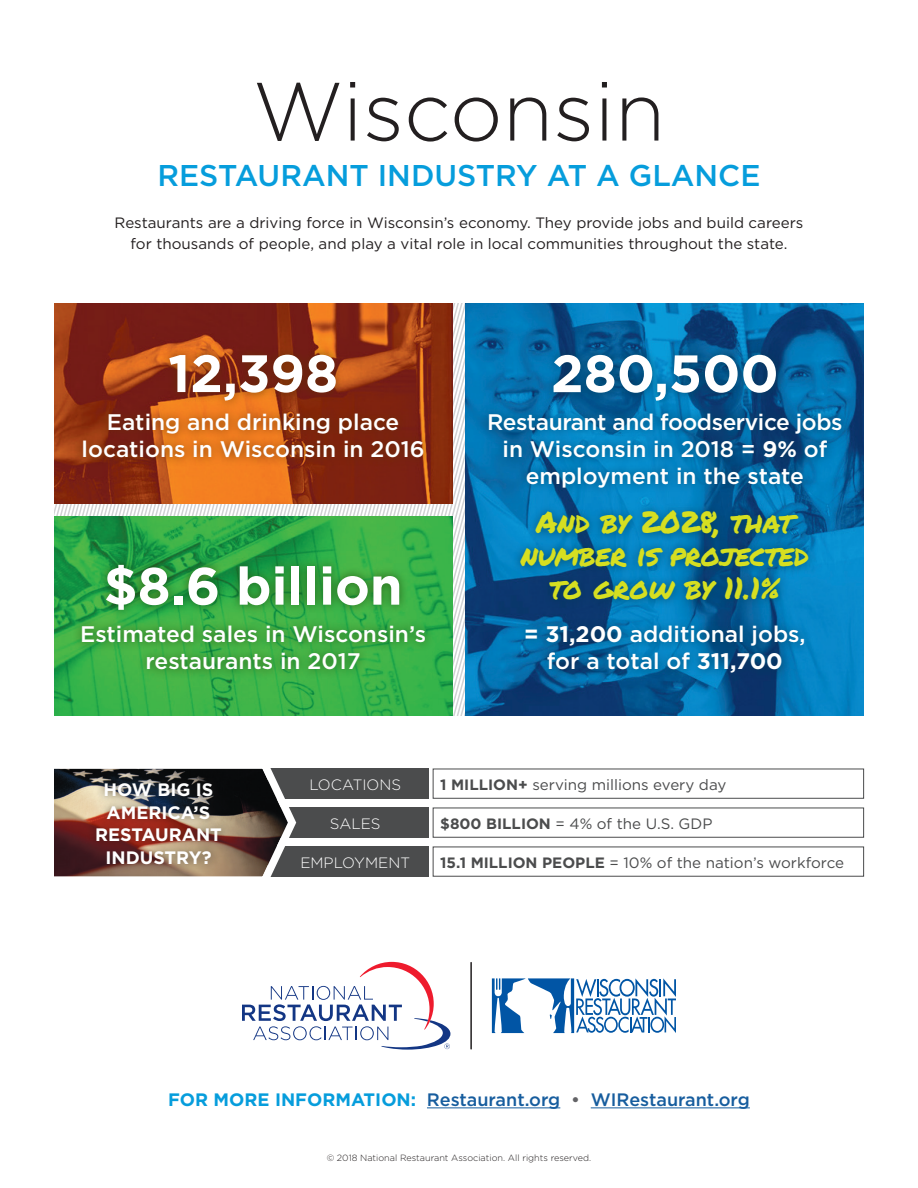
<style>
.page{position:relative;width:918px;height:1188px;background:#fff}
.page>*{position:absolute;margin:0;border:0;box-sizing:border-box;transform-origin:0 0}
.t1{font:300 82.5px "Gotham";color:#231f20}
.t2{font:700 52.5px "Gotham";color:#fff}
.t3{font:30px/33px "Permanent Marker";letter-spacing:-.02em;color:#d6df21;text-align:center}
.t4{font:500 30px "Gotham";color:#069ddc}
.t5{font:500 22.5px/27px "Gotham";color:#fff;text-align:center}
.t6{font:500 18px "Gotham";color:#175d9e}
.t7{font:700 18px/22.5px "Gotham";color:#fff;text-align:center}
.t8{font:15px/21px "Gotham";color:#231f20;text-align:center}
.t9{font:15px "Gotham";color:#4b4c4d}
.t10{font:300 15px "Gotham";color:#fff}
.t11{font:300 9px "Gotham";color:#231f20}
.s1{font-weight:700}
.s2{font-weight:700;color:#069ddc}
.s3{color:#636366}
</style>
<div class="page">
<svg style="left:104px;top:304px;width:362px;height:412px"></svg>
<img style="left:54px;top:304px;width:398px;height:199px">
<img style="left:466px;top:304px;width:398px;height:412px">
<img style="left:54px;top:517px;width:398px;height:199px">
<div style="left:433px;top:808px;width:431px;height:30px;border:1px solid #4b4c4d"></div>
<div style="left:268px;top:808px;width:161px;height:30px;background:#4b4c4d"></div>
<div style="left:433px;top:847px;width:431px;height:30px;border:1px solid #4b4c4d"></div>
<div style="left:268px;top:847px;width:161px;height:30px;background:#4b4c4d"></div>
<div style="left:433px;top:769px;width:431px;height:30px;border:1px solid #4b4c4d"></div>
<div style="left:268px;top:769px;width:161px;height:30px;background:#4b4c4d"></div>
<svg style="left:54px;top:768px;width:248px;height:109px"></svg>
<div style="left:87px;top:774px;width:143px;height:99px;background:#231f20;opacity:.75"></div>
<svg style="left:242px;top:962px;width:208px;height:88px"></svg>
<hr style="left:470px;top:963px;width:2px;height:86px;background:#231f20">
<hr style="left:427px;top:1107px;width:133px;height:1px;background:#175d9e">
<hr style="left:591px;top:1107px;width:159px;height:1px;background:#175d9e">
<div style="left:72px;top:555px;width:363px;height:124px;background:#1e4c09;opacity:.75"></div>
<div style="left:74px;top:345px;width:359px;height:122px;background:#603000;opacity:.75"></div>
<div style="left:480px;top:345px;width:371px;height:337px;background:#003c59;opacity:.75"></div>
<svg style="left:492px;top:978px;width:184px;height:56px"></svg>
<h1 class="t1" style="left:253px;top:59px;width:414px">Wisconsin</h1>
<h3 class="t4" style="left:157px;top:155px;width:605px">RESTAURANT INDUSTRY AT A GLANCE</h3>
<p class="t8" style="left:115px;top:212px;width:690px">Restaurants are a driving force in Wisconsin’s economy. They provide jobs and build careers for thousands of people, and play a vital role in local communities throughout the state.</p>
<h2 class="t2" style="left:168px;top:339px;width:172px">12,398</h2>
<p class="t5" style="left:82px;top:408px;width:345px">Eating and drinking place locations in Wisconsin in 2016</p>
<h2 class="t2" style="left:104px;top:551px;width:300px">$8.6 billion</h2>
<p class="t5" style="left:80px;top:621px;width:347px">Estimated sales in Wisconsin’s restaurants in 2017</p>
<h2 class="t2" style="left:551px;top:339px;width:229px">280,500</h2>
<p class="t5" style="left:487px;top:408px;width:357px">Restaurant and foodservice jobs in Wisconsin in 2018 = <span class="s1">9%</span> of employment in the state</p>
<h3 class="t3" style="left:521px;top:505px;width:289px">And by 2028, that number is projected to grow by 11.1%</h3>
<p class="t5" style="left:524px;top:621px;width:283px"><span class="s1">= 31,200</span> additional jobs, for a total of <span class="s1">311,700</span></p>
<p class="t7" style="left:104px;top:778px;width:111px">HOW BIG IS</p>
<p class="t10" style="left:309px;top:775px;width:93px">LOCATIONS</p>
<p class="t9" style="left:440px;top:775px;width:288px"><span class="s1">1 MILLION+</span> serving millions every day</p>
<p class="t7" style="left:95px;top:801px;width:128px">AMERICA’S<br>RESTAURANT<br>INDUSTRY?</p>
<p class="t10" style="left:330px;top:814px;width:52px">SALES</p>
<p class="t9" style="left:440px;top:814px;width:274px"><span class="s1">$800 BILLION</span> = 4% of the U.S. GDP</p>
<p class="t10" style="left:300px;top:853px;width:111px">EMPLOYMENT</p>
<p class="t9" style="left:440px;top:853px;width:405px"><span class="s1">15.1 MILLION PEOPLE</span> = 10% of the nation’s workforce</p>
<p class="t6" style="left:168px;top:1088px;width:583px"><span class="s2">FOR MORE INFORMATION:</span> Restaurant.org <span class="s3">•</span> WIRestaurant.org</p>
<p class="t11" style="left:327px;top:1152px;width:266px">© 2018 National Restaurant Association. All rights reserved.</p>
</div>
